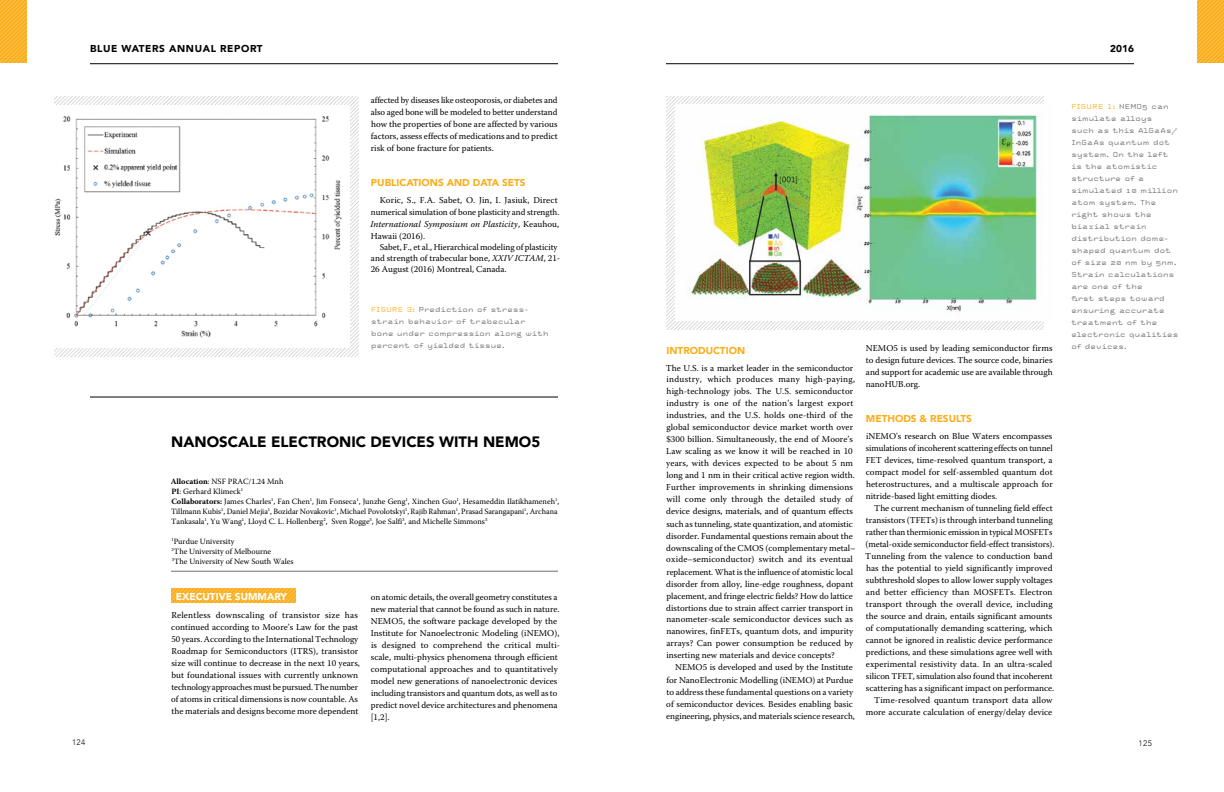
<style>
.page{position:relative;width:1224px;height:792px;background:#fff}
.page>*{position:absolute;margin:0;border:0;box-sizing:border-box;transform-origin:0 0}
.t1{font:900 15px "Avenir";color:#000}
.t2{font:900 10px "Avenir";color:#fbad18}
.t3{font:900 10px "Avenir";letter-spacing:.06em;color:#000}
.t4{font:900 10px "Avenir";color:#fff}
.t5{font:9px/12px "Warnock Pro";color:#000}
.t6{font:8px/10px "Warnock Pro";color:#000}
.t7{font:300 8px "Avenir";letter-spacing:.06em;color:#000}
.t8{font:7px/12px "Tronic OT";letter-spacing:-.07em;color:#6d6e71}
.s1{font-style:italic}
.s2{color:#fbad18}
.s3{font-weight:700}
</style>
<div class="page">
<img style="left:0;top:0;width:27px;height:63px">
<img style="left:1197px;top:0;width:27px;height:63px">
<img style="left:54px;top:96px;width:305px;height:261px">
<div style="left:45px;top:105px;width:305px;height:243px;background:#fff"></div>
<img style="left:54px;top:116px;width:288px;height:222px">
<hr style="left:90px;top:397px;width:468px;height:1px;background:#000">
<img style="left:171px;top:588px;width:124px;height:15px">
<hr style="left:171px;top:571px;width:387px;height:1px;background:#6d6e71">
<img style="left:666px;top:96px;width:378px;height:234px">
<img style="left:675px;top:104px;width:369px;height:216px">
<hr style="left:666px;top:63px;width:468px;height:1px;background:#000">
<hr style="left:90px;top:63px;width:468px;height:1px;background:#000">
<p class="t3" style="left:90px;top:40px;width:174px">BLUE WATERS ANNUAL REPORT</p>
<p class="t3" style="left:1110px;top:40px;width:25px">2016</p>
<p class="t5" style="left:371px;top:94px;width:189px;text-align:justify">affected by diseases like osteoporosis, or diabetes and also aged bone will be modeled to better understand how the properties of bone are affected by various factors, assess effects of medications and to predict risk of bone fracture for patients.</p>
<p class="t2" style="left:371px;top:174px;width:156px">PUBLICATIONS AND DATA SETS</p>
<p class="t5" style="left:370px;top:194px;width:190px;text-indent:9px">Koric, S., F.A. Sabet, O. Jin, I. Jasiuk, Direct numerical simulation of bone plasticity and strength.<br><span class="s1">International Symposium on Plasticity</span>, Keauhou, Hawaii (2016).</p>
<p class="t5" style="left:371px;top:241px;width:191px;line-height:11px;text-indent:9px">Sabet, F., et al., Hierarchical modeling of plasticity and strength of trabecular bone, <span class="s1">XXIV ICTAM</span>, 21-<br>26 August (2016) Montreal, Canada.</p>
<p class="t8" style="left:371px;top:303px;width:180px"><span class="s2">FIGURE 3:</span> Prediction of stress&shy;strain behavior of trabecular bone under compression along with percent of yielded tissue.</p>
<h1 class="t1" style="left:171px;top:428px;width:371px">NANOSCALE ELECTRONIC DEVICES WITH NEMO5</h1>
<p class="t6" style="left:171px;top:476px;width:390px"><span class="s3">Allocation</span>: NSF PRAC/1.24 Mnh<br><span class="s3">PI</span>: Gerhard Klimeck<sup>1<br></sup><span class="s3">Collaborators:</span> James Charles<sup>1</sup>, Fan Chen<sup>1</sup>, Jim Fonseca<sup>1</sup>, Junzhe Geng<sup>1</sup>, Xinchen Guo<sup>1</sup>, Hesameddin Ilatikhameneh<sup>1</sup>, Tillmann Kubis<sup>1</sup>, Daniel Mejia<sup>1</sup>, Bozidar Novakovic<sup>1</sup>, Michael Povolotskyi<sup>1</sup>, Rajib Rahman<sup>1</sup>, Prasad Sarangapani<sup>1</sup>, Archana Tankasala<sup>1</sup>, Yu Wang<sup>1</sup>, Lloyd C. L. Hollenberg<sup>2</sup>, Sven Rogge<sup>3</sup>, Joe Salfi<sup>3</sup>, and Michelle Simmons<sup>3</sup></p>
<p class="t6" style="left:171px;top:536px;width:124px"><sup>1</sup>Purdue University<br><sup>2</sup>The University of Melbourne<br><sup>3</sup>The University of New South Wales</p>
<p class="t4" style="left:176px;top:587px;width:113px">EXECUTIVE SUMMARY</p>
<p class="t5" style="left:171px;top:608px;width:190px">Relentless downscaling of transistor size has continued according to Moore’s Law for the past 50 years. According to the International Technology Roadmap for Semiconductors (ITRS), transistor size will continue to decrease in the next 10 years, but foundational issues with currently unknown technology approaches must be pursued. The number of atoms in critical dimensions is now countable. As the materials and designs become more dependent</p>
<p class="t5" style="left:371px;top:590px;width:191px">on atomic details, the overall geometry constitutes a new material that cannot be found as such in nature.<br>NEMO5, the software package developed by the Institute for Nanoelectronic Modeling (iNEMO), is designed to comprehend the critical multi&shy;scale, multi-physics phenomena through efficient computational approaches and to quantitatively model new generations of nanoelectronic devices including transistors and quantum dots, as well as to predict novel device architectures and phenomena [1,2].</p>
<p class="t2" style="left:666px;top:341px;width:80px">INTRODUCTION</p>
<p class="t5" style="left:666px;top:361px;width:191px">The U.S. is a market leader in the semiconductor industry, which produces many high-paying, high-technology jobs. The U.S. semiconductor industry is one of the nation’s largest export industries, and the U.S. holds one-third of the global semiconductor device market worth over $300 billion. Simultaneously, the end of Moore’s Law scaling as we know it will be reached in 10 years, with devices expected to be about 5 nm long and 1 nm in their critical active region width.<br>Further improvements in shrinking dimensions will come only through the detailed study of device designs, materials, and of quantum effects such as tunneling, state quantization, and atomistic disorder. Fundamental questions remain about the downscaling of the CMOS (complementary metal– oxide–semiconductor) switch and its eventual replacement. What is the influence of atomistic local disorder from alloy, line-edge roughness, dopant placement, and fringe electric fields? How do lattice distortions due to strain affect carrier transport in nanometer-scale semiconductor devices such as nanowires, finFETs, quantum dots, and impurity arrays? Can power consumption be reduced by inserting new materials and device concepts?</p>
<p class="t5" style="left:666px;top:661px;width:190px;text-indent:9px">NEMO5 is developed and used by the Institute for NanoElectronic Modelling (iNEMO) at Purdue to address these fundamental questions on a variety of semiconductor devices. Besides enabling basic engineering, physics, and materials science research,</p>
<p class="t5" style="left:866px;top:342px;width:188px;text-align:justify">NEMO5 is used by leading semiconductor firms to design future devices. The source code, binaries and support for academic use are available through nanoHUB.org.</p>
<p class="t2" style="left:866px;top:410px;width:108px">METHODS &amp; RESULTS</p>
<p class="t5" style="left:866px;top:430px;width:189px;text-align:justify">iNEMO's research on Blue Waters encompasses simulations of incoherent scattering effects on tunnel FET devices, time-resolved quantum transport, a compact model for self-assembled quantum dot heterostructures, and a multiscale approach for nitride-based light emitting diodes.</p>
<p class="t5" style="left:865px;top:501px;width:191px;text-align:right">The current mechanism of tunneling field effect transistors (TFETs) is through interband tunneling rather than thermionic emission in typical MOSFETs (metal-oxide semiconductor field-effect transistors).<br>Tunneling from the valence to conduction band has the potential to yield significantly improved subthreshold slopes to allow lower supply voltages and better efficiency than MOSFETs. Electron transport through the overall device, including the source and drain, entails significant amounts of computationally demanding scattering, which cannot be ignored in realistic device performance predictions, and these simulations agree well with experimental resistivity data. In an ultra-scaled silicon TFET, simulation also found that incoherent scattering has a significant impact on performance.<br>Time-resolved quantum transport data allow more accurate calculation of energy/delay device</p>
<p class="t8" style="left:1071px;top:101px;width:109px"><span class="s2">FIGURE 1:</span> NEMO5 can simulate alloys<br>such as this AlGaAs/<br>InGaAs quantum dot system. On the left is the atomistic structure of a simulated 10 million atom system. The right shows the biaxial strain distribution dome&shy;shaped quantum dot of size 20 nm by 5nm.<br>Strain calculations are one of the<br>first steps toward ensuring accurate treatment of the electronic qualities of devices.</p>
<p class="t7" style="left:72px;top:738px;width:15px">124</p>
<p class="t7" style="left:1139px;top:738px;width:15px">125</p>
</div>
